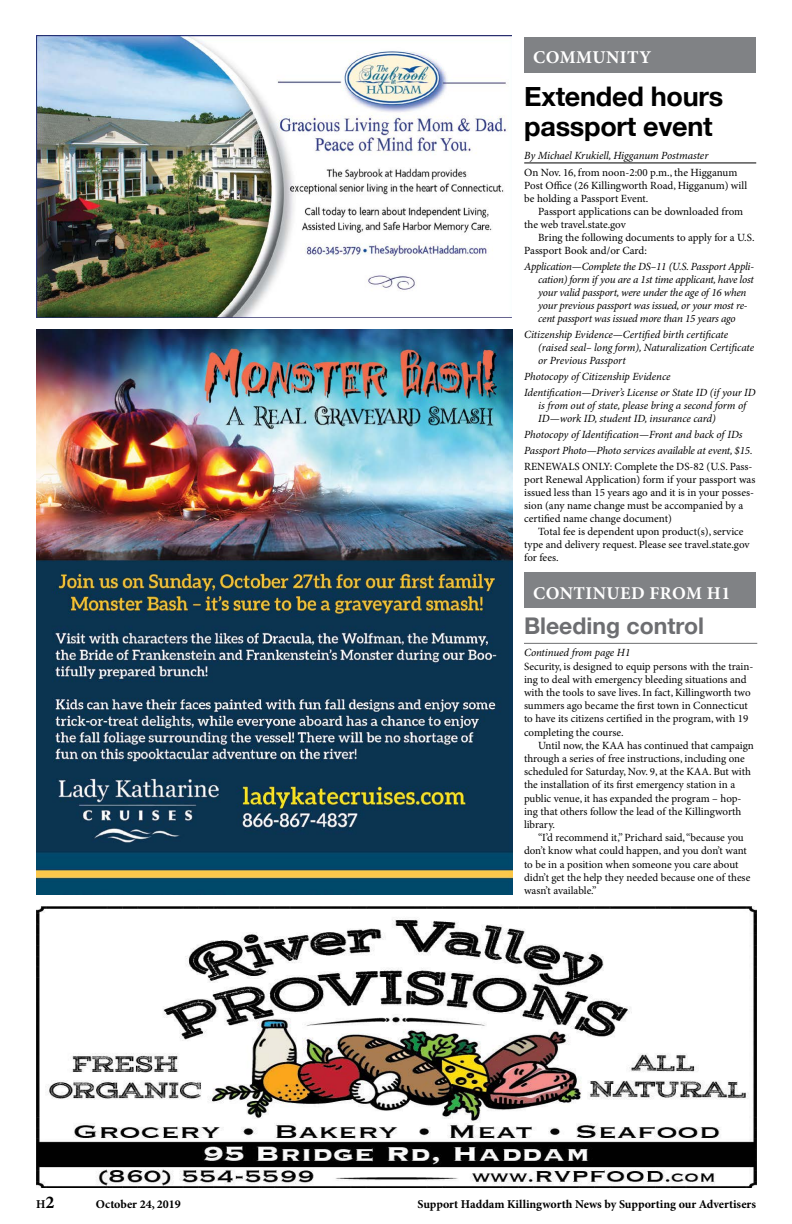
<style>
.page{position:relative;width:792px;height:1224px;background:#fff}
.page>*{position:absolute;margin:0;border:0;box-sizing:border-box;transform-origin:0 0}
.t1{font:700 27px/30px "Helvetica Neue";letter-spacing:-.01em;color:#000}
.t2{font:700 23px "Helvetica Neue";color:#6d6e71}
.t3{font:700 18px "Minion Pro";letter-spacing:.025em;color:#fff}
.t4{font:700 12px "Minion Pro";color:#000}
.t5{font:11px/13.2px "Minion Pro";color:#000}
.t6{font:italic 11px/13px "Minion Pro";letter-spacing:-.01em;color:#000}
.s1{font-size:18px}
</style>
<div class="page">
<div style="left:524px;top:572px;width:232px;height:36px;background:#808285"></div>
<div style="left:524px;top:37px;width:232px;height:36px;background:#808285"></div>
<hr style="left:524px;top:643px;width:233px;height:1px;background:#6d6e71">
<img style="left:36px;top:907px;width:721px;height:281px">
<img style="left:36px;top:330px;width:476px;height:564px">
<img style="left:36px;top:35px;width:476px;height:282px">
<hr style="left:524px;top:163px;width:232px;height:1px;background:#000">
<h3 class="t3" style="left:533px;top:47px;width:120px">COMMUNITY</h3>
<h1 class="t1" style="left:524px;top:83px;width:201px">Extended hours passport event</h1>
<p class="t6" style="left:524px;top:149px;width:186px">By Michael Krukiell, Higganum Postmaster</p>
<p class="t5" style="left:524px;top:167px;width:224px">On Nov. 16, from noon-2:00 p.m., the Higganum<br>Post Office (26 Killingworth Road, Higganum) will be holding a Passport Event.</p>
<p class="t5" style="left:524px;top:206px;width:220px;text-indent:14px">Passport applications can be downloaded from the web travel.state.gov</p>
<p class="t5" style="left:524px;top:232px;width:232px;text-indent:14px">Bring the following documents to apply for a U.S.<br>Passport Book and/or Card:</p>
<p class="t6" style="left:538px;top:261px;width:217px;text-indent:-14px">Application—Complete the DS–11 (U.S. Passport Appli&shy;cation) form if you are a 1st time applicant, have lost your valid passport, were under the age of 16 when your previous passport was issued, or your most re&shy;cent passport was issued more than 15 years ago</p>
<p class="t6" style="left:538px;top:329px;width:217px;text-indent:-14px">Citizenship Evidence—Certified birth certificate (raised seal– long form), Naturalization Certificate or Previous Passport</p>
<p class="t6" style="left:524px;top:369px;width:233px;line-height:16px">Photocopy of Citizenship Evidence<br>Identification—Driver’s License or State ID (if your ID</p>
<p class="t6" style="left:538px;top:400px;width:209px">is from out of state, please bring a second form of<br>ID—work ID, student ID, insurance card)</p>
<p class="t6" style="left:524px;top:427px;width:230px;line-height:16px">Photocopy of Identification—Front and back of IDs<br>Passport Photo—Photo services available at event, $15.</p>
<p class="t5" style="left:524px;top:461px;width:233px">RENEWALS ONLY: Complete the DS-82 (U.S. Pass&shy;port Renewal Application) form if your passport was issued less than 15 years ago and it is in your posses&shy;sion (any name change must be accompanied by a certified name change document)</p>
<p class="t5" style="left:524px;top:526px;width:227px;text-indent:14px">Total fee is dependent upon product(s), service type and delivery request. Please see travel.state.gov for fees.</p>
<h3 class="t3" style="left:533px;top:582px;width:199px">CONTINUED FROM H1</h3>
<h2 class="t2" style="left:524px;top:608px;width:182px">Bleeding control</h2>
<p class="t6" style="left:524px;top:647px;width:108px">Continued from page H1</p>
<p class="t5" style="left:524px;top:660px;width:231px">Security, is designed to equip persons with the train&shy;ing to deal with emergency bleeding situations and with the tools to save lives. In fact, Killingworth two summers ago became the first town in Connecticut to have its citizens certified in the program, with 19 completing the course.</p>
<p class="t5" style="left:524px;top:739px;width:231px;text-indent:14px">Until now, the KAA has continued that campaign through a series of free instructions, including one scheduled for Saturday, Nov. 9, at the KAA. But with the installation of its first emergency station in a public venue, it has expanded the program – hop&shy;ing that others follow the lead of the Killingworth library.</p>
<p class="t5" style="left:524px;top:832px;width:228px;text-indent:14px">“I’d recommend it,” Prichard said, “because you don’t know what could happen, and you don’t want to be in a position when someone you care about didn’t get the help they needed because one of these wasn’t available.”</p>
<p class="t4" style="left:36px;top:1197px;width:20px">H<span class="s1">2</span></p>
<p class="t4" style="left:96px;top:1197px;width:86px">October 24, 2019</p>
<p class="t4" style="left:417px;top:1197px;width:340px">Support Haddam Killingworth News by Supporting our Advertisers</p>
</div>
